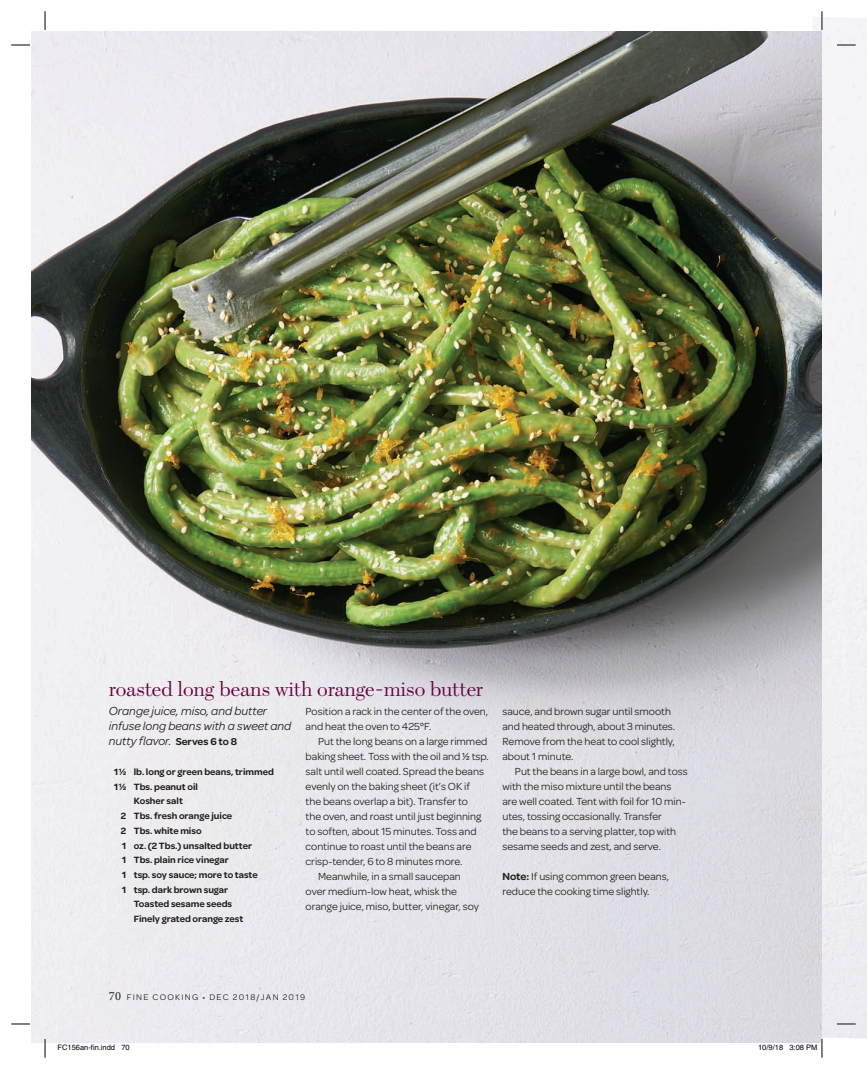
<style>
.page{position:relative;width:867px;height:1069px;background:#fff}
.page>*{position:absolute;margin:0;border:0;box-sizing:border-box;transform-origin:0 0}
.t1{font:300 21.25px "Escrow";letter-spacing:-.02em;color:#680040}
.t2{font:italic 12.5px/15px "FC Omnes";color:#231f20}
.t3{font:11px/15px "FC Omnes";color:#231f20}
.t4{font:600 9.75px "FC Omnes";color:#231f20}
.t5{font:8.75px "FC Omnes";letter-spacing:.15em;color:#231f20}
.t6{font:7.5px "Helvetica";color:#000}
.s1{font-weight:600;font-style:normal;font-size:10.62px}
.s2{font-weight:600}
.s3{font-family:"Minion Pro";font-size:12.5px}
</style>
<div class="page">
<div style="left:794px;top:17px;width:72px;height:1021px;background:#f3f2f5"></div>
<img style="left:32px;top:32px;width:789px;height:1010px">
<svg style="left:11px;top:44px;width:19px;height:2px"></svg>
<svg style="left:836px;top:44px;width:19px;height:2px"></svg>
<svg style="left:11px;top:1023px;width:19px;height:2px"></svg>
<svg style="left:836px;top:1023px;width:19px;height:2px"></svg>
<svg style="left:44px;top:11px;width:2px;height:19px"></svg>
<svg style="left:44px;top:1039px;width:2px;height:19px"></svg>
<svg style="left:820px;top:11px;width:2px;height:19px"></svg>
<svg style="left:789px;top:1039px;width:33px;height:19px"></svg>
<h1 class="t1" style="left:109px;top:676px;width:376px">roasted long beans with orange-miso butter</h1>
<p class="t2" style="left:109px;top:703px;width:184px">Orange juice, miso, and butter infuse long beans with a sweet and nutty flavor. <span class="s1">Serves 6 to 8</span></p>
<p class="t4" style="left:114px;top:766px;width:161px">11/2 lb. long or green beans, trimmed</p>
<p class="t4" style="left:114px;top:781px;width:85px">11/2 Tbs. peanut oil</p>
<p class="t4" style="left:134px;top:796px;width:51px">Kosher salt</p>
<p class="t4" style="left:121px;top:810px;width:113px">2 Tbs. fresh orange juice</p>
<p class="t4" style="left:121px;top:825px;width:82px">2 Tbs. white miso</p>
<p class="t4" style="left:122px;top:840px;width:132px">1 oz. (2 Tbs.) unsalted butter</p>
<p class="t4" style="left:122px;top:854px;width:108px">1 Tbs. plain rice vinegar</p>
<p class="t4" style="left:122px;top:869px;width:137px">1 tsp. soy sauce; more to taste</p>
<p class="t4" style="left:122px;top:884px;width:108px">1 tsp. dark brown sugar</p>
<p class="t4" style="left:134px;top:898px;width:100px">Toasted sesame seeds</p>
<p class="t4" style="left:134px;top:913px;width:111px">Finely grated orange zest</p>
<p class="t3" style="left:305px;top:704px;width:184px">Position a rack in the center of the oven, and heat the oven to 425°F.</p>
<p class="t3" style="left:318px;top:734px;width:171px">Put the long beans on a large rimmed</p>
<p class="t3" style="left:305px;top:749px;width:184px">baking sheet. Toss with the oil and 1/2 tsp.</p>
<p class="t3" style="left:305px;top:764px;width:180px">salt until well coated. Spread the beans</p>
<p class="t3" style="left:305px;top:779px;width:166px">evenly on the baking sheet (it’s OK if</p>
<p class="t3" style="left:305px;top:794px;width:164px">the beans overlap a bit). Transfer to</p>
<p class="t3" style="left:305px;top:809px;width:177px">the oven, and roast until just beginning</p>
<p class="t3" style="left:305px;top:824px;width:172px">to soften, about 15 minutes. Toss and</p>
<p class="t3" style="left:305px;top:839px;width:167px">continue to roast until the beans are</p>
<p class="t3" style="left:305px;top:854px;width:158px">crisp-tender, 6 to 8 minutes more.</p>
<p class="t3" style="left:318px;top:869px;width:144px">Meanwhile, in a small saucepan</p>
<p class="t3" style="left:305px;top:884px;width:153px">over medium-low heat, whisk the</p>
<p class="t3" style="left:305px;top:899px;width:175px">orange juice, miso, butter, vinegar, soy</p>
<p class="t3" style="left:502px;top:704px;width:174px">sauce, and brown sugar until smooth and heated through, about 3 minutes.<br>Remove from the heat to cool slightly, about 1 minute.</p>
<p class="t3" style="left:502px;top:764px;width:187px;text-indent:13px">Put the beans in a large bowl, and toss with the miso mixture until the beans are well coated. Tent with foil for 10 min&shy;utes, tossing occasionally. Transfer<br>the beans to a serving platter, top with sesame seeds and zest, and serve.</p>
<p class="t3" style="left:502px;top:869px;width:168px"><span class="s2">Note:</span> If using common green beans, reduce the cooking time slightly.</p>
<p class="t5" style="left:109px;top:992px;width:198px"><span class="s3">70</span> fine cooking • dec 2018/Jan 2019</p>
<p class="t6" style="left:58px;top:1043px;width:74px">FC156an-fin.indd 70</p>
<p class="t6" style="left:758px;top:1043px;width:61px">10/9/18 3:08 PM</p>
</div>
